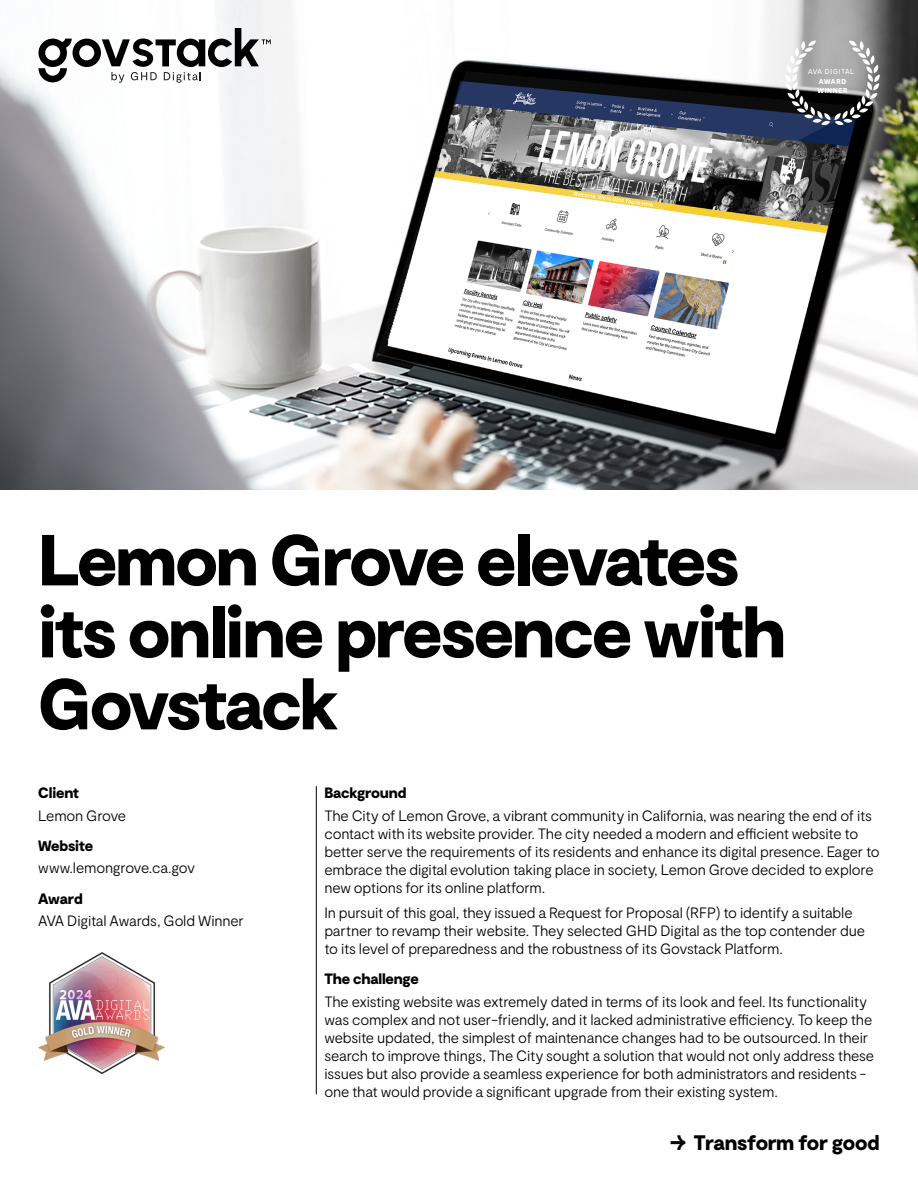
<style>
.page{position:relative;width:918px;height:1188px;background:#fff}
.page>*{position:absolute;margin:0;border:0;box-sizing:border-box;transform-origin:0 0}
.t1{font:72px/72px "GHD Moderat Black";letter-spacing:-.035em;color:#000}
.t2{font:21px "GHD Moderat Black";letter-spacing:-.015em;color:#000}
.t3{font:15px/18px "GHD Moderat Light";letter-spacing:-.015em;color:#000}
.t4{font:15px "GHD Moderat Black";letter-spacing:-.015em;color:#000}
.t5{font:7.05px/9px "GHD Moderat Black";letter-spacing:.09em;color:#fff}
.t6{font:7.05px "GHD Moderat Regular";letter-spacing:.085em;color:#fff}
</style>
<div class="page">
<img style="left:0;top:0;width:918px;height:489px">
<svg style="left:38px;top:28px;width:233px;height:55px"></svg>
<hr style="left:316px;top:786px;width:1px;height:308px;background:#000">
<img style="left:38px;top:952px;width:126px;height:121px">
<svg style="left:785px;top:40px;width:95px;height:85px"></svg>
<p class="t6" style="left:808px;top:67px;width:48px">AVA DIGITAL</p>
<p class="t5" style="left:818px;top:77px;width:31px">AWARD<br>WINNER</p>
<h1 class="t1" style="left:38px;top:528px;width:749px">Lemon Grove elevates its online presence with<br>Govstack</h1>
<p class="t4" style="left:38px;top:784px;width:42px">Client</p>
<p class="t3" style="left:38px;top:807px;width:89px">Lemon Grove</p>
<p class="t4" style="left:38px;top:836px;width:56px">Website</p>
<p class="t3" style="left:38px;top:859px;width:159px">www.lemongrove.ca.gov</p>
<p class="t4" style="left:38px;top:889px;width:46px">Award</p>
<p class="t3" style="left:38px;top:912px;width:207px">AVA Digital Awards, Gold Winner</p>
<p class="t4" style="left:324px;top:784px;width:84px">Background</p>
<p class="t3" style="left:324px;top:807px;width:557px">The City of Lemon Grove, a vibrant community in California, was nearing the end of its contact with its website provider. The city needed a modern and efficient website to better serve the requirements of its residents and enhance its digital presence. Eager to embrace the digital evolution taking place in society, Lemon Grove decided to explore new options for its online platform.</p>
<p class="t3" style="left:324px;top:904px;width:542px">In pursuit of this goal, they issued a Request for Proposal (RFP) to identify a suitable partner to revamp their website. They selected GHD Digital as the top contender due to its level of preparedness and the robustness of its Govstack Platform.</p>
<p class="t4" style="left:324px;top:970px;width:96px">The challenge</p>
<p class="t3" style="left:324px;top:993px;width:551px">The existing website was extremely dated in terms of its look and feel. Its functionality was complex and not user-friendly, and it lacked administrative efficiency. To keep the website updated, the simplest of maintenance changes had to be outsourced. In their search to improve things, The City sought a solution that would not only address these issues but also provide a seamless experience for both administrators and residents - one that would provide a significant upgrade from their existing system.</p>
<h2 class="t2" style="left:670px;top:1129px;width:211px">→ Transform for good</h2>
</div>
